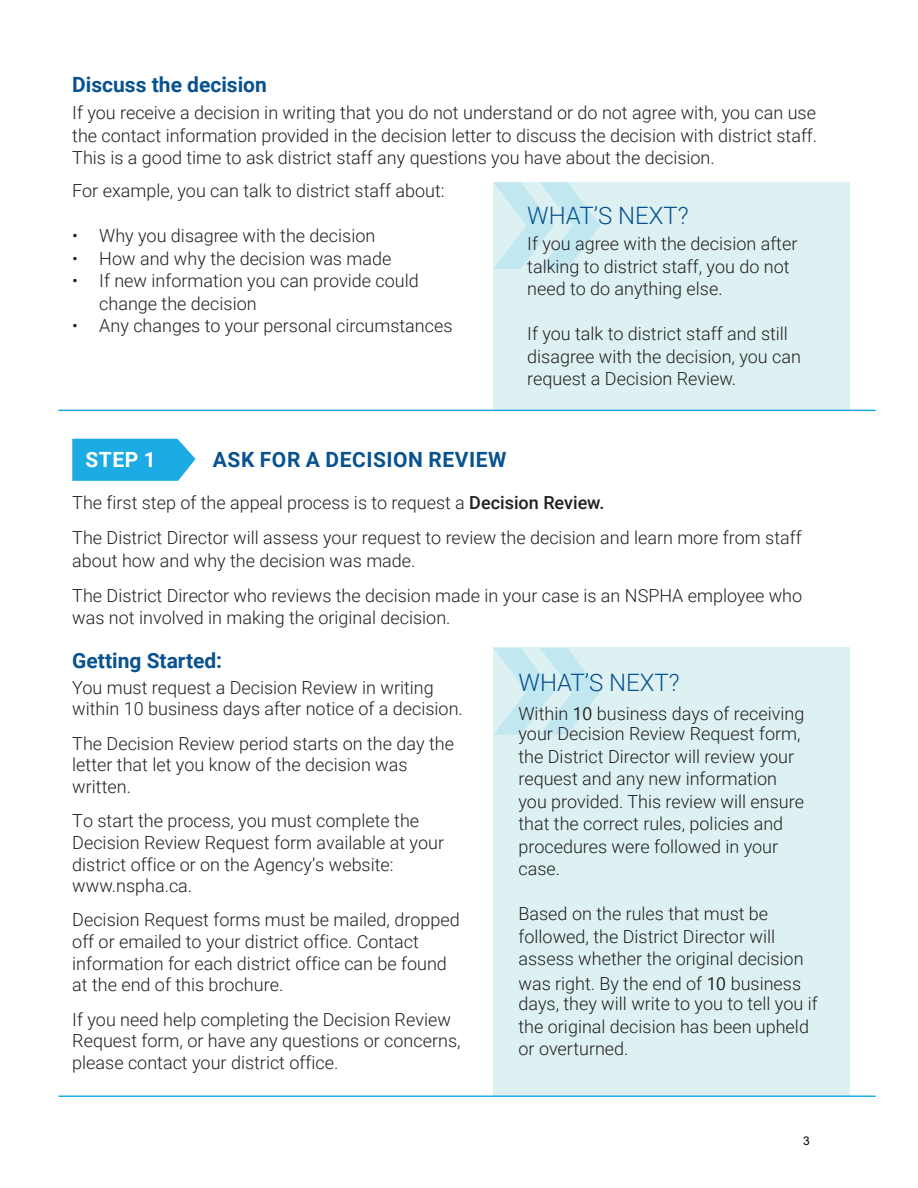
<style>
.page{position:relative;width:918px;height:1188px;background:#fff}
.page>*{position:absolute;margin:0;border:0;box-sizing:border-box;transform-origin:0 0}
.t1{font:300 24px "Roboto";color:#095290}
.t2{font:700 21px "Roboto";color:#095290}
.t3{font:700 21px "Roboto";letter-spacing:.025em;color:#095290}
.t4{font:700 21px "Roboto";color:#fff}
.t5{font:300 18px/22.5px "Roboto";color:#231f20}
.t6{font:12px "Arial";color:#000}
.s1{font-weight:500}
.s2{font-family:"Leelawadee";font-weight:400}
</style>
<div class="page">
<div style="left:493px;top:182px;width:357px;height:228px;background:#ddf1f3"></div>
<svg style="left:72px;top:439px;width:124px;height:42px;background:#2eb1e4"></svg>
<div style="left:493px;top:648px;width:357px;height:449px;background:#ddf1f3"></div>
<hr style="left:58px;top:410px;width:818px;height:1px;background:#1cabe2">
<hr style="left:58px;top:1096px;width:818px;height:1px;background:#1cabe2">
<svg style="left:494px;top:648px;width:107px;height:87px"></svg>
<svg style="left:494px;top:182px;width:107px;height:87px"></svg>
<p class="t2" style="left:72px;top:70px;width:196px">Discuss the decision</p>
<p class="t5" style="left:72px;top:101px;width:746px;text-align:justify">If you receive a decision in writing that you do not understand or do not agree with, you can use the contact information provided in the decision letter to discuss the decision with district staff.<br>This is a good time to ask district staff any questions you have about the decision.</p>
<p class="t5" style="left:72px;top:179px;width:374px">For example, you can talk to district staff about:</p>
<p class="t5" style="left:72px;top:224px;width:305px">• Why you disagree with the decision</p>
<p class="t5" style="left:72px;top:246px;width:321px">• How and why the decision was made</p>
<p class="t5" style="left:99px;top:269px;width:321px;text-indent:-27px">• If new information you can provide could change the decision</p>
<p class="t5" style="left:72px;top:314px;width:382px">• Any changes to your personal circumstances</p>
<h1 class="t1" style="left:527px;top:198px;width:163px">WHAT’S NEXT?</h1>
<p class="t5" style="left:527px;top:232px;width:272px">If you agree with the decision after talking to district staff, you do not need to do anything else.</p>
<p class="t5" style="left:527px;top:322px;width:275px">If you talk to district staff and still disagree with the decision, you can request a Decision Review.</p>
<p class="t4" style="left:85px;top:445px;width:72px">STEP 1</p>
<p class="t3" style="left:213px;top:445px;width:295px">ASK FOR A DECISION REVIEW</p>
<p class="t5" style="left:72px;top:484px;width:731px;line-height:35.2px">The first step of the appeal process is to request a <span class="s1">Decision Review.<br></span>The District Director will assess your request to review the decision and learn more from staff</p>
<p class="t5" style="left:72px;top:542px;width:731px;line-height:35.2px">about how and why the decision was made.<br>The District Director who reviews the decision made in your case is an NSPHA employee who</p>
<p class="t5" style="left:72px;top:606px;width:380px">was not involved in making the original decision.</p>
<p class="t2" style="left:72px;top:646px;width:151px">Getting Started:</p>
<p class="t5" style="left:72px;top:676px;width:392px;line-height:21.6px">You must request a Decision Review in writing within 10 business days after notice of a decision.</p>
<p class="t5" style="left:72px;top:732px;width:383px;line-height:21.6px">The Decision Review period starts on the day the letter that let you know of the decision was written.</p>
<p class="t5" style="left:72px;top:809px;width:373px;line-height:21.6px">To start the process, you must complete the Decision Review Request form available at your district office or on the Agency’s website: www.nspha.ca.</p>
<p class="t5" style="left:72px;top:909px;width:389px;line-height:21.6px">Decision Request forms must be mailed, dropped off or emailed to your district office. Contact information for each district office can be found at the end of this brochure.</p>
<p class="t5" style="left:72px;top:1008px;width:390px;line-height:21.6px">If you need help completing the Decision Review<br>Request form, or have any questions or concerns, please contact your district office.</p>
<h1 class="t1" style="left:519px;top:666px;width:163px">WHAT’S NEXT?</h1>
<p class="t5" style="left:519px;top:704px;width:287px;line-height:19.6px">Within <span class="s2">10</span> business days of receiving your Decision Review Request form,</p>
<p class="t5" style="left:519px;top:744px;width:287px">the District Director will review your request and any new information you provided. This review will ensure that the correct rules, policies and procedures were followed in your case.</p>
<p class="t5" style="left:519px;top:902px;width:287px">Based on the rules that must be followed, the District Director will assess whether the original decision</p>
<p class="t5" style="left:519px;top:974px;width:301px;line-height:19.6px">was right. By the end of <span class="s2">10</span> business days, they will write to you to tell you if</p>
<p class="t5" style="left:519px;top:1014px;width:292px">the original decision has been upheld or overturned.</p>
<p class="t6" style="left:803px;top:1132px;width:8px">3</p>
</div>
